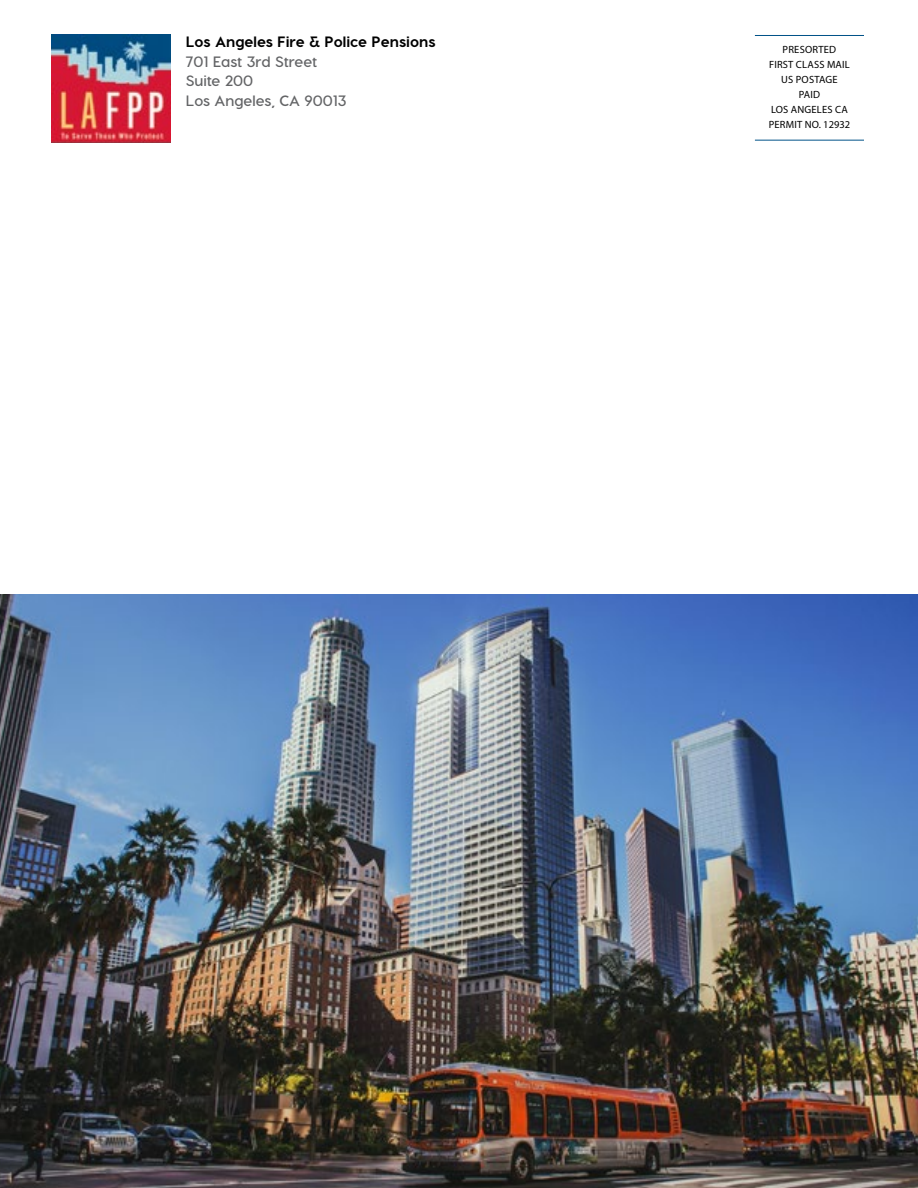
<style>
.page{position:relative;width:918px;height:1188px;background:#fff}
.page>*{position:absolute;margin:0;border:0;box-sizing:border-box;transform-origin:0 0}
.t1{font:700 15px/19.5px "Visby CF";color:#636466}
.t2{font:800 15px "Visby CF";color:#000}
.t3{font:10.5px/15px "Myriad Pro";letter-spacing:.02em;color:#000;text-align:center}
</style>
<div class="page">
<img style="left:52px;top:35px;width:119px;height:107px">
<hr style="left:755px;top:35px;width:109px;height:1px;background:#005288">
<hr style="left:755px;top:140px;width:109px;height:1px;background:#005288">
<img style="left:0;top:594px;width:918px;height:594px">
<h1 class="t2" style="left:186px;top:33px;width:251px">Los Angeles Fire &amp; Police Pensions</h1>
<h1 class="t1" style="left:186px;top:52px;width:162px">701 East 3rd Street<br>Suite 200<br>Los Angeles, CA 90013</h1>
<p class="t3" style="left:769px;top:42px;width:83px">PRESORTED<br>FIRST CLASS MAIL<br>US POSTAGE<br>PAID<br>LOS ANGELES CA<br>PERMIT NO. 12932</p>
</div>
